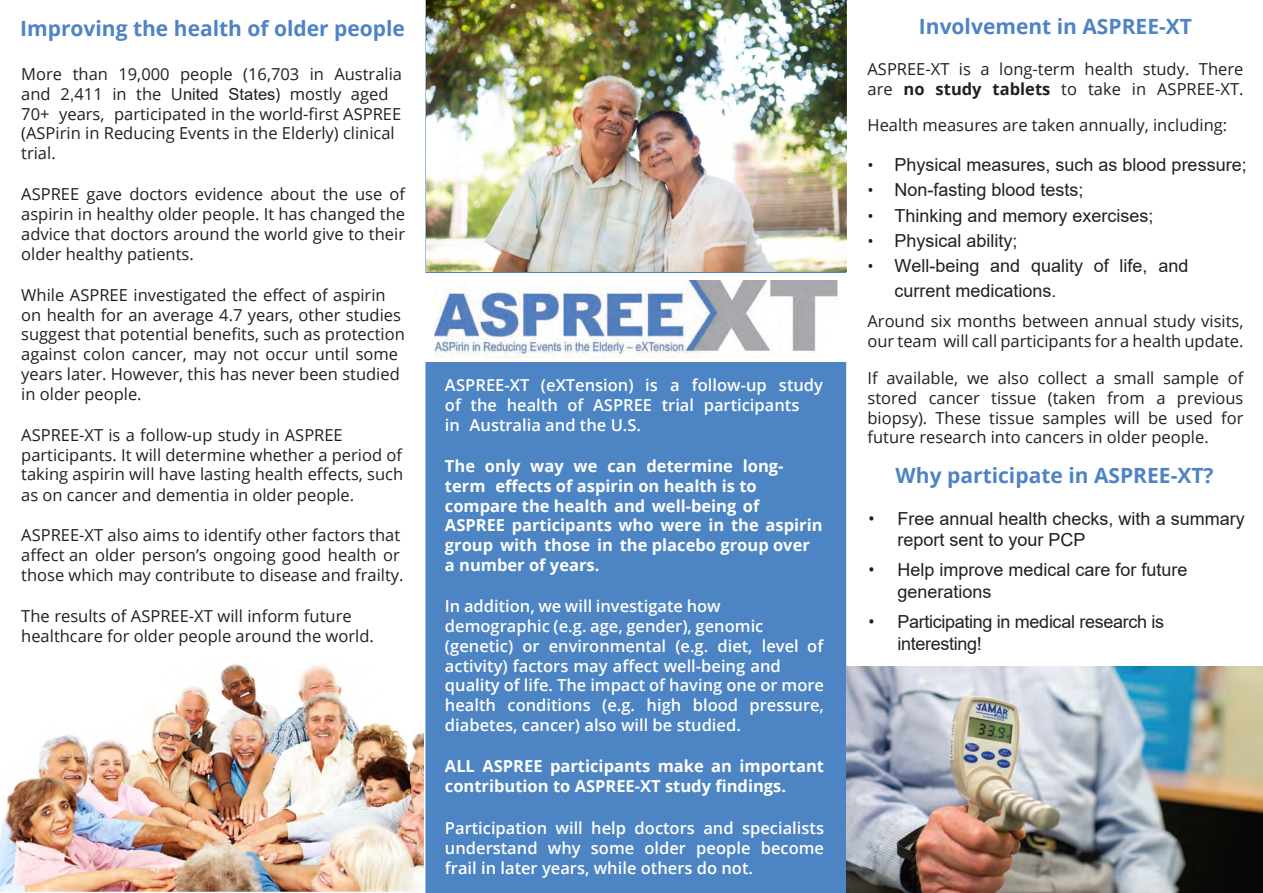
<style>
.page{position:relative;width:1263px;height:893px;background:#fff}
.page>*{position:absolute;margin:0;border:0;box-sizing:border-box;transform-origin:0 0}
.t1{font:700 21px "Open Sans";color:#4e83c4}
.t2{font:18px/21.6px "Arial";color:#231f20}
.t3{font:18px/21.6px "Arial";letter-spacing:-.02em;color:#231f20}
.t4{font:16.5px/19.8px "Open Sans";color:#231f20}
.t5{font:600 16.5px/19.8px "Open Sans";color:#fff}
.t6{font:700 16.5px/19.8px "Open Sans";color:#fff}
.s1{font-family:"Arial"}
.s2{font-weight:700}
.s3{font-family:"Open Sans";font-size:16.5px}
.s4{font-family:"Open Sans"}
</style>
<div class="page">
<div style="left:425px;top:0;width:421px;height:893px;background:#4d84c4"></div>
<img style="left:846px;top:666px;width:417px;height:227px">
<div style="left:443px;top:380px;width:382px;height:513px;background:#4d84c4"></div>
<div style="left:424px;top:273px;width:422px;height:88px;background:#fff"></div>
<img style="left:435px;top:280px;width:403px;height:78px">
<img style="left:426px;top:1px;width:420px;height:271px">
<img style="left:1px;top:664px;width:423px;height:228px">
<p class="t1" style="left:20px;top:13px;width:386px">Improving the health of older people</p>
<p class="t4" style="left:21px;top:64px;width:382px">More than 19,000 people (16,703 in Australia and 2<span class="s1">,</span>411 in the U<span class="s1">nited States</span>) mostly aged 70+ years, participated in the world-first ASPREE (ASPirin in Reducing Events in the Elderly) clinical trial.</p>
<p class="t4" style="left:21px;top:184px;width:385px;text-align:justify">ASPREE gave doctors evidence about the use of aspirin in healthy older people. It has changed the advice that doctors around the world give to their older healthy patients.</p>
<p class="t4" style="left:21px;top:284px;width:385px">While ASPREE investigated the effect of aspirin on health for an average 4.7 years, other studies suggest that potential benefits, such as protection against colon cancer, may not occur until some years later. However, this has never been studied in older people.</p>
<p class="t4" style="left:21px;top:424px;width:383px">ASPREE-XT is a follow-up study in ASPREE participants. It will determine whether a period of taking aspirin will have lasting health effects, such as on cancer and dementia in older people.</p>
<p class="t4" style="left:21px;top:525px;width:384px">ASPREE-XT also aims to identify other factors that affect an older person’s ongoing good health or those which may contribute to disease and frailty.</p>
<p class="t4" style="left:21px;top:606px;width:354px;line-height:19.4px">The results of ASPREE-XT will inform future healthcare for older people around the world.</p>
<p class="t5" style="left:445px;top:375px;width:380px">ASPREE-XT (eXTension) is a follow-up study of the health of ASPREE trial participants<br>in Australia and the U.S.</p>
<p class="t6" style="left:445px;top:456px;width:379px">The only way we can determine long&shy;term effects of aspirin on health is to compare the health and well-being of ASPREE participants who were in the aspirin group with those in the placebo group over a number of years.</p>
<p class="t5" style="left:445px;top:596px;width:381px">In addition, we will investigate how demographic (e.g. age, gender), genomic (genetic) or environmental (e.g. diet, level of activity) factors may affect well-being and quality of life. The impact of having one or more health conditions (e.g. high blood pressure, diabetes, cancer) also will be studied.</p>
<p class="t6" style="left:445px;top:756px;width:381px">ALL ASPREE participants make an important contribution to ASPREE-XT study findings.</p>
<p class="t5" style="left:445px;top:818px;width:381px;text-align:justify">Participation will help doctors and specialists understand why some older people become frail in later years, while others do not.</p>
<p class="t1" style="left:919px;top:12px;width:275px">Involvement in ASPREE-XT</p>
<p class="t4" style="left:867px;top:59px;width:377px">ASPREE-XT is a long-term health study. There are <span class="s2">no study tablets</span> to take in ASPREE-XT.</p>
<p class="t4" style="left:867px;top:115px;width:361px">Health measures are taken annually, including:</p>
<p class="t2" style="left:867px;top:154px;width:381px"><span class="s3">•</span> Physical measures, such as blood pressure;</p>
<p class="t2" style="left:867px;top:179px;width:218px"><span class="s3">•</span> Non-fasting blood tests;</p>
<p class="t2" style="left:867px;top:204px;width:288px"><span class="s3">•</span> Thinking and memory exercises;</p>
<p class="t2" style="left:867px;top:230px;width:152px"><span class="s3">•</span> Physical ability;</p>
<p class="t2" style="left:894px;top:253px;width:295px;line-height:25.2px;text-indent:-27px"><span class="s3">•</span> Well-being and quality of life, and current medications.</p>
<p class="t4" style="left:867px;top:311px;width:377px">Around six months between annual study visits, our team will call participants for a health update.</p>
<p class="t4" style="left:867px;top:368px;width:377px;text-align:justify">If available, we also collect a small sample of stored cancer tissue (taken from a previous biopsy). These tissue samples will be used for future research into cancers in older people.</p>
<p class="t1" style="left:896px;top:460px;width:319px">Why participate in ASPREE-XT?</p>
<p class="t2" style="left:897px;top:507px;width:349px;text-indent:-29px"><span class="s4">•</span> Free annual health checks, with a summary report sent to your PCP</p>
<p class="t2" style="left:897px;top:559px;width:292px;text-indent:-29px"><span class="s4">•</span> Help improve medical care for future generations</p>
<p class="t3" style="left:897px;top:611px;width:268px;text-indent:-29px"><span class="s4">•</span> Participating in medical research is interesting!</p>
</div>
